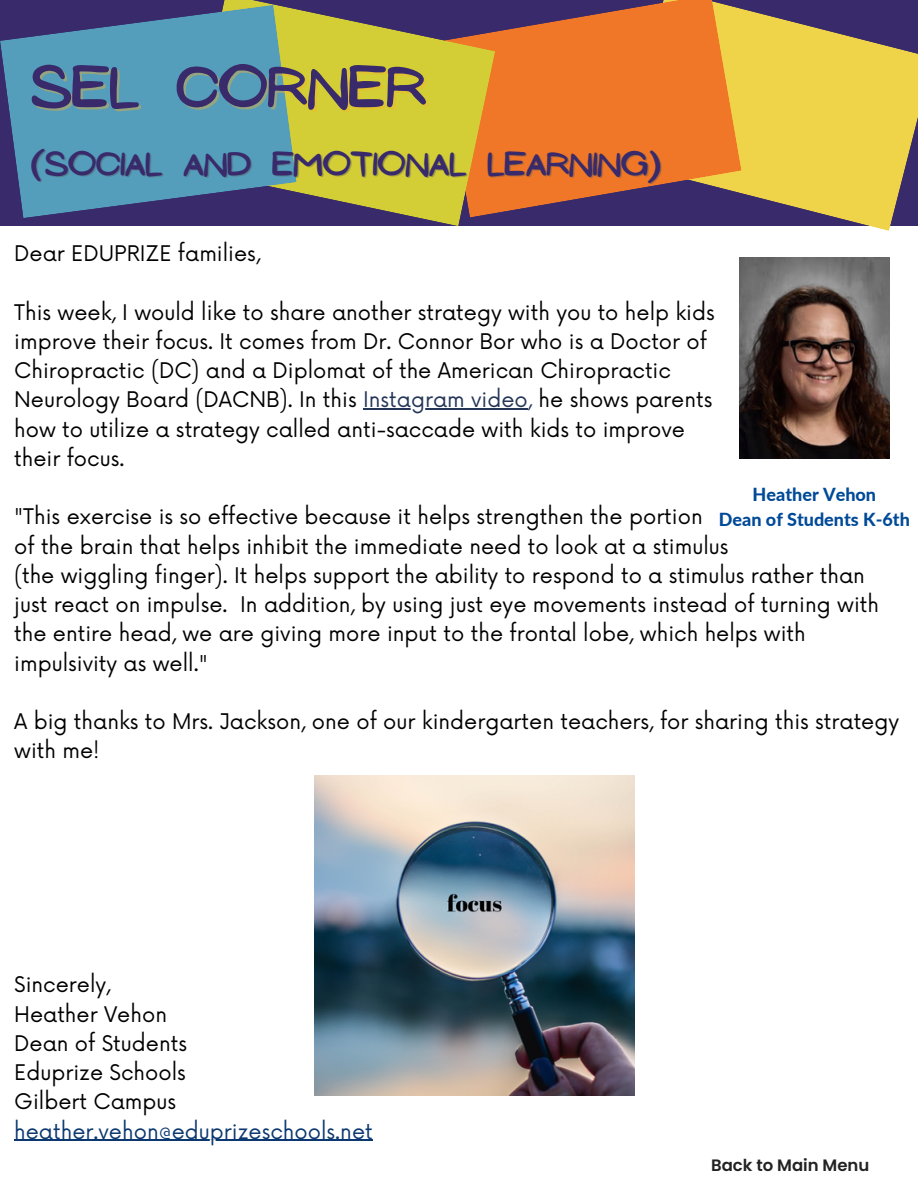
<style>
.page{position:relative;width:918px;height:1188px;background:#fff}
.page>*{position:absolute;margin:0;border:0;box-sizing:border-box;transform-origin:0 0}
.t1{font:52.5px "NF Ananias Bold";color:#382a6b}
.t2{font:30px "NF Ananias Bold";color:#382a6b}
.t3{font:21px/29.2px "Now";color:#000}
.t4{font:21px "Now";color:#0b3870}
.t5{font:800 18px "Lato";color:#004a98}
.t6{font:600 16.5px "Poppins";color:#222}
.s1{color:#243558}
</style>
<div class="page">
<hr style="left:363px;top:409px;width:165px;height:1px;background:#243558">
<hr style="left:14px;top:1140px;width:359px;height:1px;background:#0b3870">
<svg style="left:622px;top:0;width:296px;height:231px;background:#c4ac57"></svg>
<svg style="left:495px;top:0;width:247px;height:218px;background:#d06d33"></svg>
<svg style="left:189px;top:0;width:306px;height:226px;background:#b4a240"></svg>
<svg style="left:0;top:5px;width:297px;height:213px;background:#5389a7"></svg>
<img style="left:739px;top:258px;width:151px;height:201px">
<img style="left:314px;top:775px;width:321px;height:321px">
<p class="t1" style="left:31px;top:58px;width:397px">SEL CORNER</p>
<p class="t2" style="left:31px;top:147px;width:631px">(SOCIAL AND EMOTIONAL LEARNING)</p>
<p class="t3" style="left:14px;top:240px;width:248px">Dear EDUPRIZE families,</p>
<p class="t3" style="left:14px;top:299px;width:702px">This week, I would like to share another strategy with you to help kids improve their focus. It comes from Dr. Connor Bor who is a Doctor of Chiropractic (DC) and a Diplomat of the American Chiropractic Neurology Board (DACNB). In this <span class="s1">Instagram video,</span> he shows parents</p>
<p class="t3" style="left:14px;top:416px;width:672px">how to utilize a strategy called anti-saccade with kids to improve their focus.</p>
<p class="t3" style="left:14px;top:503px;width:852px">"This exercise is so effective because it helps strengthen the portion<br>of the brain that helps inhibit the immediate need to look at a stimulus<br>(the wiggling finger). It helps support the ability to respond to a stimulus rather than just react on impulse.</p>
<h3 class="t5" style="left:753px;top:483px;width:125px">Heather Vehon</h3>
<h3 class="t5" style="left:719px;top:508px;width:192px">Dean of Students K-6th</h3>
<h1 class="t3" style="left:14px;top:591px;width:866px;text-indent:226px">In addition, by using just eye movements instead of turning with the entire head, we are giving more input to the frontal lobe, which helps with impulsivity as well."</h1>
<h1 class="t3" style="left:14px;top:708px;width:887px">A big thanks to Mrs. Jackson, one of our kindergarten teachers, for sharing this strategy with me!</h1>
<h1 class="t3" style="left:14px;top:971px;width:174px">Sincerely,<br>Heather Vehon<br>Dean of Students<br>Eduprize Schools<br>Gilbert Campus</h1>
<h2 class="t4" style="left:14px;top:1119px;width:360px">heather.vehon@eduprizeschools.net</h2>
<h3 class="t6" style="left:711px;top:1154px;width:160px">Back to Main Menu</h3>
</div>
